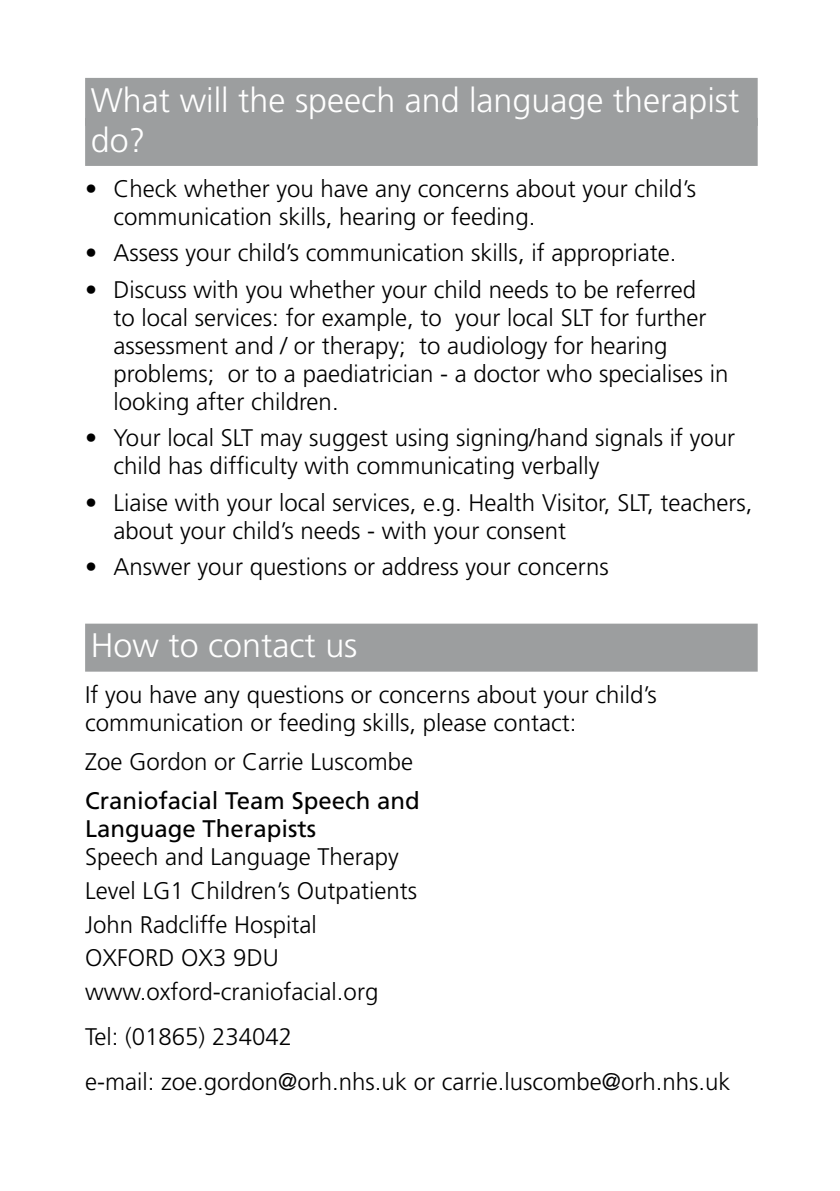
<style>
.page{position:relative;width:840px;height:1191px;background:#fff}
.page>*{position:absolute;margin:0;border:0;box-sizing:border-box;transform-origin:0 0}
.t1{font:300 34px/40px "Frutiger";color:#fff}
.t2{font:300 24px/28px "Frutiger";color:#000}
.t3{font:24px/28px "Frutiger";color:#000}
</style>
<div class="page">
<div style="left:85px;top:78px;width:672px;height:48px;background:#9c9e9f"></div>
<div style="left:85px;top:118px;width:672px;height:48px;background:#9c9e9f"></div>
<div style="left:85px;top:623px;width:672px;height:48px;background:#9c9e9f"></div>
<h1 class="t1" style="left:91px;top:80px;width:650px">What will the speech and language therapist do?</h1>
<p class="t2" style="left:113px;top:174px;width:583px;text-indent:-28px">• Check whether you have any concerns about your child’s communication skills, hearing or feeding.</p>
<p class="t2" style="left:85px;top:239px;width:592px">• Assess your child’s communication skills, if appropriate.</p>
<p class="t2" style="left:113px;top:275px;width:616px;text-indent:-28px">• Discuss with you whether your child needs to be referred<br>to local services: for example, to your local SLT for further assessment and / or therapy; to audiology for hearing problems; or to a paediatrician - a doctor who specialises in looking after children.</p>
<p class="t2" style="left:113px;top:424px;width:623px;text-indent:-28px">• Your local SLT may suggest using signing/hand signals if your child has difficulty with communicating verbally</p>
<p class="t2" style="left:113px;top:488px;width:640px;text-indent:-28px">• Liaise with your local services, e.g. Health Visitor, SLT, teachers, about your child’s needs - with your consent</p>
<p class="t2" style="left:85px;top:553px;width:525px">• Answer your questions or address your concerns</p>
<h1 class="t1" style="left:91px;top:625px;width:268px">How to contact us</h1>
<p class="t2" style="left:85px;top:680px;width:573px">If you have any questions or concerns about your child’s communication or feeding skills, please contact:</p>
<p class="t2" style="left:85px;top:747px;width:329px">Zoe Gordon or Carrie Luscombe</p>
<p class="t3" style="left:85px;top:786px;width:336px">Craniofacial Team Speech and<br>Language Therapists</p>
<p class="t2" style="left:85px;top:840px;width:333px;line-height:33.6px">Speech and Language Therapy<br>Level LG1 Children’s Outpatients<br>John Radcliffe Hospital<br>OXFORD OX3 9DU www.oxford-craniofacial.org</p>
<p class="t2" style="left:85px;top:1014px;width:646px;line-height:45px">Tel: (01865) 234042<br>e-mail: zoe.gordon@orh.nhs.uk or carrie.luscombe@orh.nhs.uk</p>
</div>
